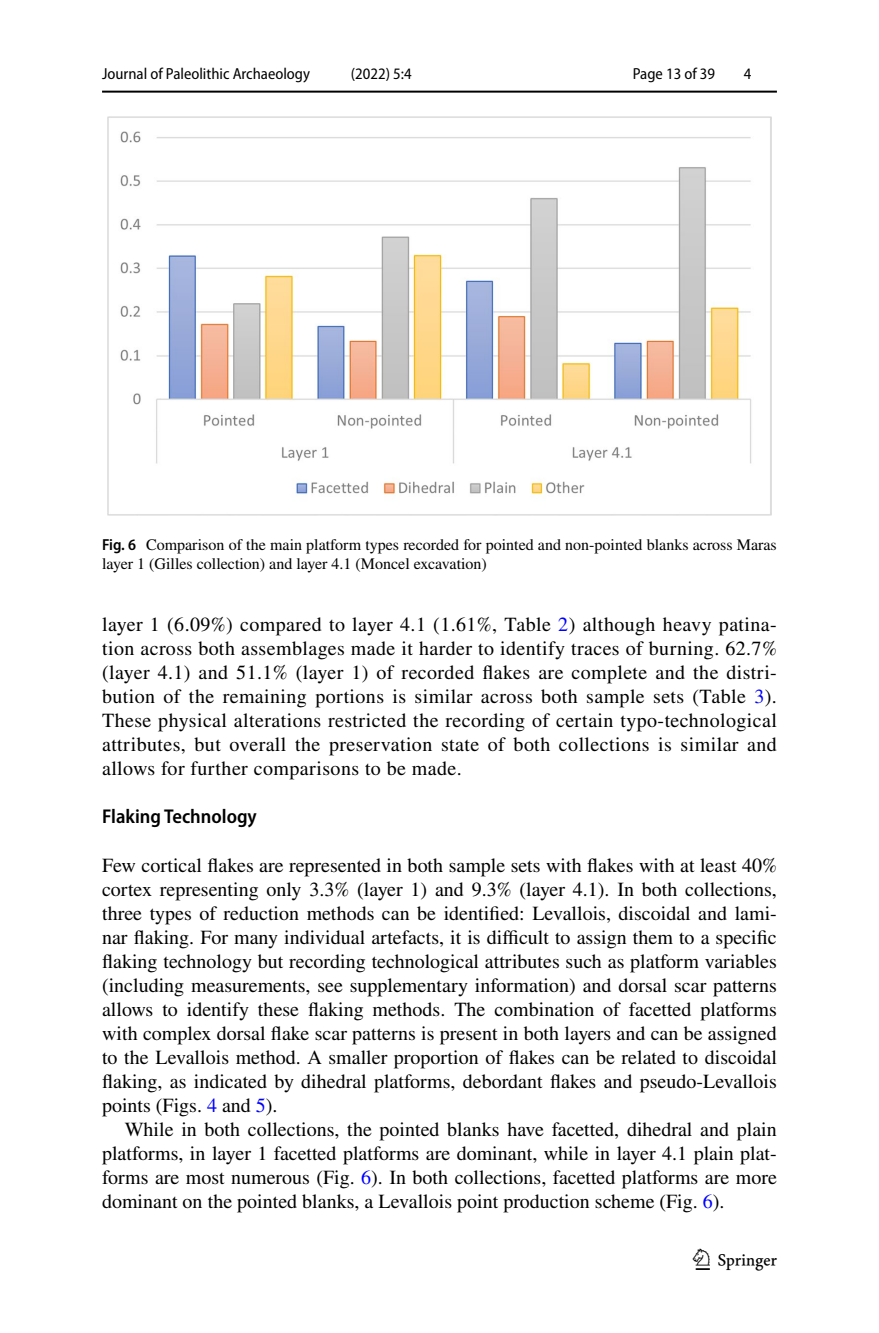
<style>
.page{position:relative;width:879px;height:1333px;background:#fff}
.page>*{position:absolute;margin:0;border:0;box-sizing:border-box;transform-origin:0 0}
.t1{font:30px "Springnew Regular 3";color:#000}
.t2{font:20px/24px "STIX";color:#000;text-align:justify}
.t3{font:600 semi-condensed 20px "Myriad Pro";color:#000}
.t4{font:16px/19px "STIX";color:#000}
.t5{font:semi-condensed 16px "Myriad Pro";color:#000}
.s1{font-family:"Myriad Pro";font-weight:600;font-stretch:semi-condensed}
.s2{color:#00f}
</style>
<div class="page">
<hr style="left:102px;top:91px;width:675px;height:2px;background:#000">
<img style="left:108px;top:116px;width:663px;height:399px">
<p class="t5" style="left:102px;top:65px;width:209px">Journal of Paleolithic Archaeology</p>
<p class="t5" style="left:351px;top:65px;width:62px">(2022) 5:4</p>
<p class="t5" style="left:633px;top:65px;width:84px">Page 13 of 39</p>
<p class="t5" style="left:744px;top:65px;width:9px">4</p>
<p class="t4" style="left:102px;top:536px;width:676px"><span class="s1">Fig. 6</span> Comparison of the main platform types recorded for pointed and non-pointed blanks across Maras layer 1 (Gilles collection) and layer 4.1 (Moncel excavation)</p>
<p class="t2" style="left:102px;top:614px;width:676px">layer 1 (6.09%) compared to layer 4.1 (1.61%, Table <span class="s2">2</span>) although heavy patina&shy;tion across both assemblages made it harder to identify traces of burning. 62.7% (layer 4.1) and 51.1% (layer 1) of recorded flakes are complete and the distri&shy;bution of the remaining portions is similar across both sample sets (Table <span class="s2">3</span>).<br>These physical alterations restricted the recording of certain typo-technological attributes, but overall the preservation state of both collections is similar and allows for further comparisons to be made.</p>
<p class="t3" style="left:102px;top:805px;width:156px">Flaking Technology</p>
<p class="t2" style="left:102px;top:854px;width:676px">Few cortical flakes are represented in both sample sets with flakes with at least 40% cortex representing only 3.3% (layer 1) and 9.3% (layer 4.1). In both collections, three types of reduction methods can be identified: Levallois, discoidal and lami&shy;nar flaking. For many individual artefacts, it is difficult to assign them to a specific flaking technology but recording technological attributes such as platform variables (including measurements, see supplementary information) and dorsal scar patterns allows to identify these flaking methods. The combination of facetted platforms with complex dorsal flake scar patterns is present in both layers and can be assigned to the Levallois method. A smaller proportion of flakes can be related to discoidal flaking, as indicated by dihedral platforms, debordant flakes and pseudo-Levallois points (Figs. <span class="s2">4</span> and <span class="s2">5</span>).</p>
<p class="t2" style="left:102px;top:1118px;width:676px;text-indent:23px">While in both collections, the pointed blanks have facetted, dihedral and plain platforms, in layer 1 facetted platforms are dominant, while in layer 4.1 plain plat&shy;forms are most numerous (Fig. <span class="s2">6</span>). In both collections, facetted platforms are more dominant on the pointed blanks, a Levallois point production scheme (Fig. <span class="s2">6</span>).</p>
<h1 class="t1" style="left:696px;top:1248px;width:83px">1 3</h1>
</div>
